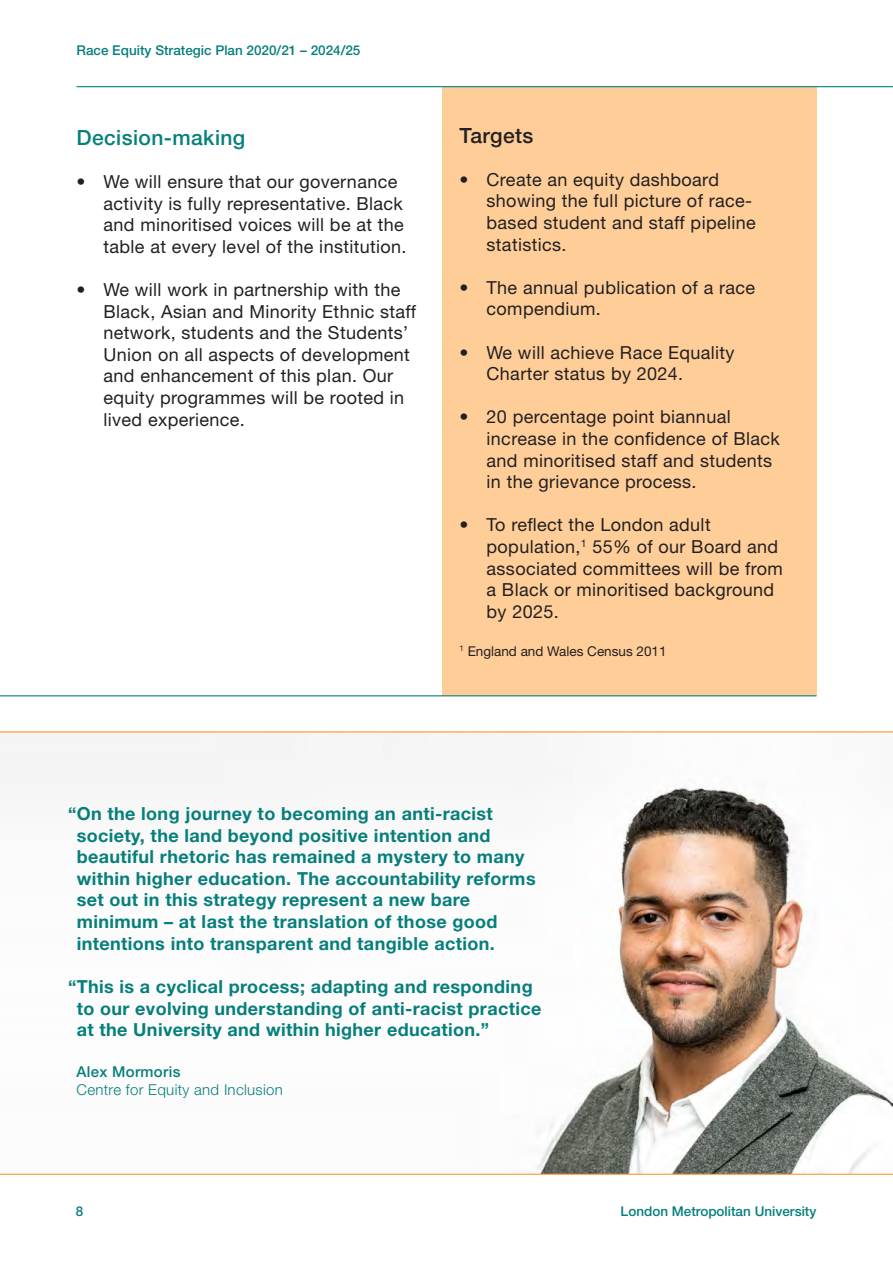
<style>
.page{position:relative;width:893px;height:1263px;background:#fff}
.page>*{position:absolute;margin:0;border:0;box-sizing:border-box;transform-origin:0 0}
.Heading_3{font:500 21px "Helvetica Neue LT Std";letter-spacing:.02em;color:#067f7c}
.Heading_3-2{font:500 21px "Helvetica Neue LT Std";letter-spacing:.02em;color:#222021}
.t1{font:18px/21.6px "Helvetica Neue LT Std";letter-spacing:.02em;color:#222021}
.t2{font:700 18px/21.6px "Helvetica Neue LT Std";letter-spacing:.02em;color:#067f7c}
.t3{font:300 15px "Helvetica Neue LT Std";letter-spacing:.02em;color:#067f7c}
.t4{font:500 15px "Helvetica Neue LT Std";letter-spacing:.02em;color:#067f7c}
.t5{font:500 13.5px "Helvetica Neue LT Std";color:#067f7c}
.t6{font:13.5px "Helvetica Neue LT Std";color:#222021}
</style>
<div class="page">
<div style="left:442px;top:87px;width:374px;height:609px;background:#ffcd98"></div>
<hr style="left:77px;top:86px;width:816px;height:1px;background:#067f7c">
<img style="left:0;top:732px;width:893px;height:442px">
<hr style="left:0;top:731px;width:893px;height:1px;background:#ff9a32">
<hr style="left:0;top:695px;width:816px;height:1px;background:#067f7c">
<hr style="left:0;top:1174px;width:893px;height:1px;background:#ff9a32">
<p class="t5" style="left:77px;top:42px;width:285px">Race Equity Strategic Plan 2020/21 – 2024/25</p>
<h3 class="Heading_3" style="left:77px;top:125px;width:170px">Decision-making</h3>
<h1 class="t1" style="left:104px;top:170px;width:305px;text-indent:-27px">• We will ensure that our governance activity is fully representative. Black and minoritised voices will be at the table at every level of the institution.</h1>
<h1 class="t1" style="left:104px;top:278px;width:314px;text-indent:-27px">• We will work in partnership with the Black, Asian and Minority Ethnic staff network, students and the Students’ Union on all aspects of development and enhancement of this plan. Our equity programmes will be rooted in lived experience.</h1>
<h3 class="Heading_3-2" style="left:460px;top:123px;width:75px">Targets</h3>
<h1 class="t1" style="left:487px;top:168px;width:271px;text-indent:-27px">• Create an equity dashboard showing the full picture of race&shy;based student and staff pipeline statistics.</h1>
<h1 class="t1" style="left:487px;top:276px;width:270px;text-indent:-27px">• The annual publication of a race compendium.</h1>
<h1 class="t1" style="left:487px;top:341px;width:250px;text-indent:-27px">• We will achieve Race Equality<br>Charter status by 2024.</h1>
<h1 class="t1" style="left:487px;top:406px;width:295px;text-indent:-27px">• 20 percentage point biannual increase in the confidence of Black and minoritised staff and students in the grievance process.</h1>
<h1 class="t1" style="left:487px;top:514px;width:298px;text-indent:-27px">• To reflect the London adult population,<sup>1</sup> 55% of our Board and associated committees will be from a Black or minoritised background by 2025.</h1>
<h1 class="t6" style="left:460px;top:643px;width:208px"><sup>1</sup> England and Wales Census 2011</h1>
<h1 class="t2" style="left:77px;top:802px;width:460px;text-indent:-9px">“On the long journey to becoming an anti-racist society, the land beyond positive intention and beautiful rhetoric has remained a mystery to many within higher education. The accountability reforms set out in this strategy represent a new bare minimum – at last the translation of those good intentions into transparent and tangible action.</h1>
<h1 class="t2" style="left:77px;top:975px;width:466px;text-indent:-9px">“This is a cyclical process; adapting and responding to our evolving understanding of anti-racist practice at the University and within higher education.”</h1>
<h1 class="t4" style="left:77px;top:1063px;width:105px">Alex Mormoris</h1>
<h1 class="t3" style="left:77px;top:1080px;width:208px">Centre for Equity and Inclusion</h1>
<p class="t5" style="left:76px;top:1203px;width:9px">8</p>
<p class="t5" style="left:621px;top:1203px;width:197px">London Metropolitan University</p>
</div>
